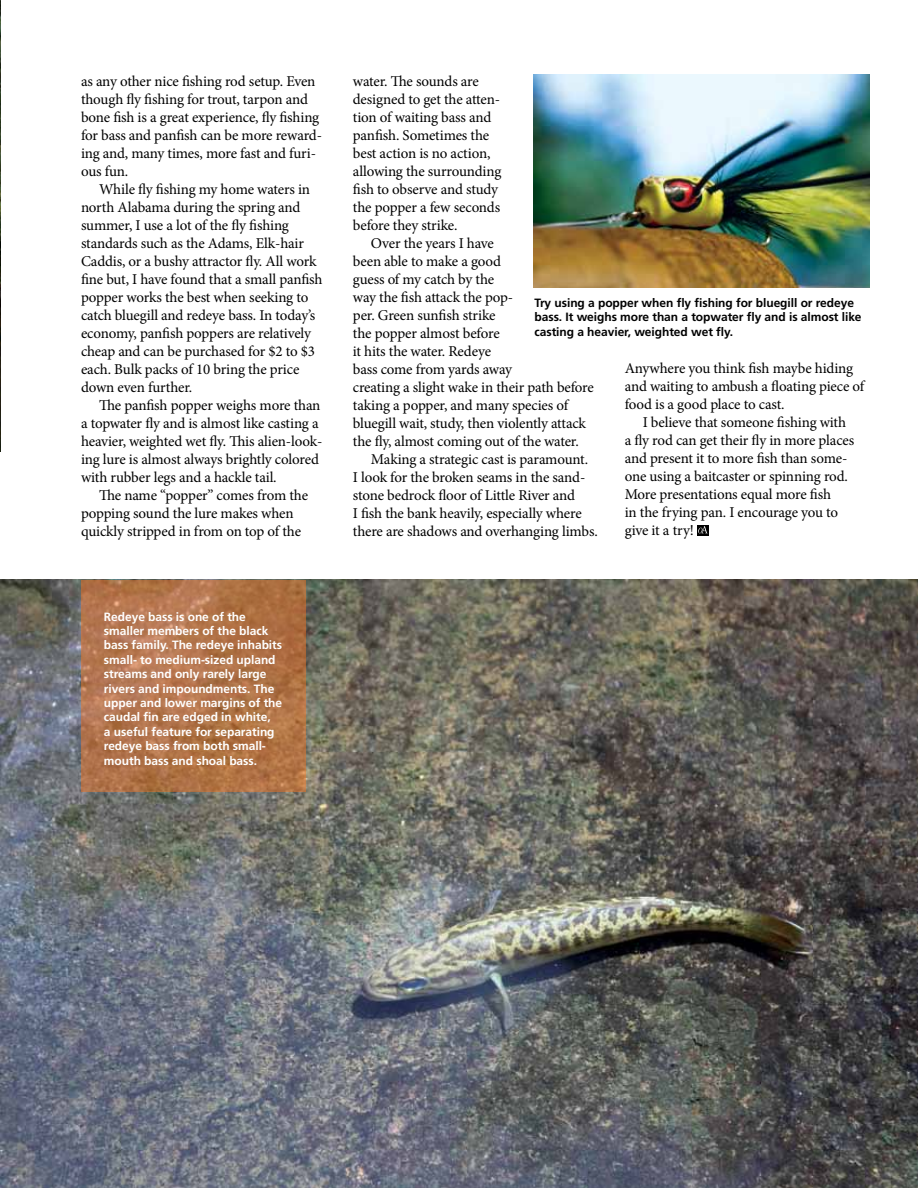
<style>
.page{position:relative;width:918px;height:1188px;background:#fff}
.page>*{position:absolute;margin:0;border:0;box-sizing:border-box;transform-origin:0 0}
.t1{font:15px/18px "Minion Pro";letter-spacing:-.015em;color:#000}
.t2{font:700 12px/14.4px "Frutiger LT Std";letter-spacing:-.005em;color:#fff}
.t3{font:700 12px/14.4px "Frutiger LT Std";letter-spacing:-.005em;color:#000}
</style>
<div class="page">
<img style="left:1px;top:580px;width:917px;height:608px">
<svg style="left:81px;top:580px;width:225px;height:212px;background:#b27349"></svg>
<svg style="left:697px;top:525px;width:11px;height:10px"></svg>
<svg style="left:698px;top:526px;width:10px;height:7px"></svg>
<img style="left:0;top:0;width:1px;height:451px">
<img style="left:534px;top:75px;width:336px;height:212px">
<p class="t1" style="left:81px;top:72px;width:243px">as any other nice fishing rod setup. Even though fly fishing for trout, tarpon and bone fish is a great experience, fly fishing for bass and panfish can be more reward&shy;ing and, many times, more fast and furi&shy;ous fun.</p>
<p class="t1" style="left:81px;top:180px;width:243px;text-indent:18px">While fly fishing my home waters in north Alabama during the spring and summer, I use a lot of the fly fishing standards such as the Adams, Elk-hair Caddis, or a bushy attractor fly. All work fine but, I have found that a small panfish popper works the best when seeking to catch bluegill and redeye bass. In today’s economy, panfish poppers are relatively cheap and can be purchased for $2 to $3 each. Bulk packs of 10 bring the price down even further.</p>
<p class="t1" style="left:81px;top:396px;width:243px;text-indent:18px">The panfish popper weighs more than a topwater fly and is almost like casting a heavier, weighted wet fly. This alien-look&shy;ing lure is almost always brightly colored with rubber legs and a hackle tail.</p>
<p class="t1" style="left:81px;top:486px;width:229px;text-indent:18px">The name “popper” comes from the popping sound the lure makes when quickly stripped in from on top of the</p>
<p class="t2" style="left:104px;top:609px;width:180px">Redeye bass is one of the smaller members of the black bass family. The redeye inhabits small- to medium-sized upland streams and only rarely large rivers and impoundments. The upper and lower margins of the caudal fin are edged in white,<br>a useful feature for separating redeye bass from both small&shy;mouth bass and shoal bass.</p>
<p class="t1" style="left:353px;top:72px;width:150px">water. The sounds are designed to get the atten&shy;tion of waiting bass and panfish. Sometimes the best action is no action, allowing the surrounding fish to observe and study the popper a few seconds before they strike.</p>
<p class="t1" style="left:353px;top:234px;width:243px;text-indent:18px">Over the years I have<br>been able to make a good<br>guess of my catch by the<br>way the fish attack the pop-<br>per. Green sunfish strike<br>the popper almost before<br>it hits the water. Redeye<br>bass come from yards away<br>creating a slight wake in their path before taking a popper, and many species of bluegill wait, study, then violently attack the fly, almost coming out of the water.</p>
<p class="t1" style="left:353px;top:450px;width:246px;text-indent:18px">Making a strategic cast is paramount.<br>I look for the broken seams in the sand&shy;stone bedrock floor of Little River and<br>I fish the bank heavily, especially where there are shadows and overhanging limbs.</p>
<p class="t3" style="left:535px;top:296px;width:329px">Try using a popper when fly fishing for bluegill or redeye bass. It weighs more than a topwater fly and is almost like casting a heavier, weighted wet fly.</p>
<p class="t1" style="left:625px;top:359px;width:241px">Anywhere you think fish maybe hiding and waiting to ambush a floating piece of food is a good place to cast.</p>
<p class="t1" style="left:625px;top:413px;width:231px;text-indent:18px">I believe that someone fishing with a fly rod can get their fly in more places and present it to more fish than some&shy;one using a baitcaster or spinning rod.<br>More presentations equal more fish<br>in the frying pan. I encourage you to give it a try!</p>
</div>
